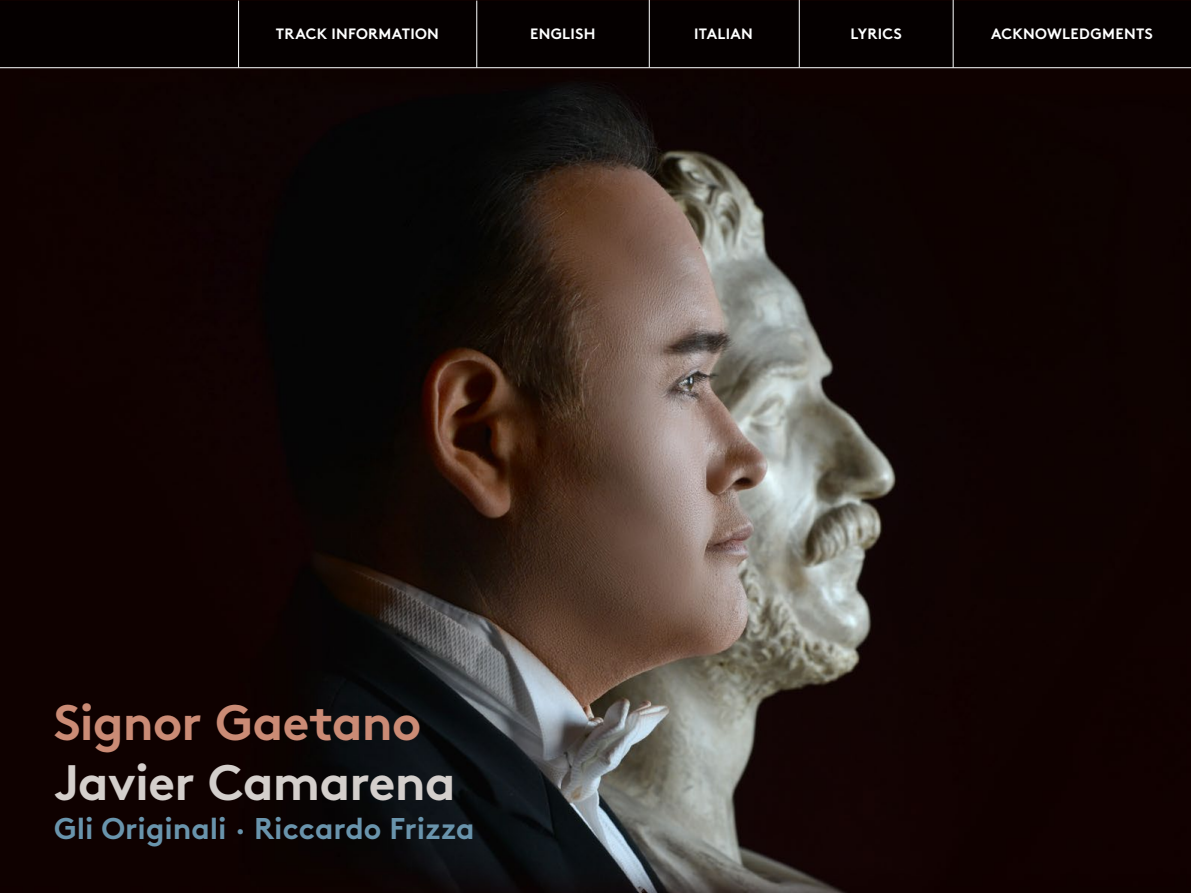
<style>
.page{position:relative;width:1191px;height:893px;background:#fff}
.page>*{position:absolute;margin:0;border:0;box-sizing:border-box;transform-origin:0 0}
.t1{font:700 49.8px "Brown";letter-spacing:-.015em;color:#d4cfcc}
.t2{font:700 49.8px "Brown";letter-spacing:-.01em;color:#cb8b75}
.t3{font:700 30px "Brown";color:#6994ac}
.t4{font:700 15px "Brown";letter-spacing:.02em;color:#fff}
</style>
<div class="page">
<img style="left:0;top:0;width:1191px;height:893px">
<div style="left:0;top:1px;width:1191px;height:67px;background:#050000"></div>
<hr style="left:0;top:67px;width:1191px;height:1px;background:#fff">
<hr style="left:238px;top:1px;width:1px;height:67px;background:#fff">
<hr style="left:476px;top:1px;width:1px;height:67px;background:#fff">
<hr style="left:649px;top:0;width:1px;height:68px;background:#fff">
<hr style="left:799px;top:0;width:1px;height:68px;background:#fff">
<hr style="left:952px;top:0;width:1px;height:68px;background:#fff">
<p class="t4" style="left:276px;top:21px;width:165px">TRACK INFORMATION</p>
<p class="t4" style="left:530px;top:22px;width:67px">ENGLISH</p>
<p class="t4" style="left:694px;top:22px;width:60px">ITALIAN</p>
<p class="t4" style="left:850px;top:22px;width:53px">LYRICS</p>
<p class="t4" style="left:991px;top:22px;width:163px">ACKNOWLEDGMENTS</p>
<h1 class="t2" style="left:54px;top:682px;width:369px">Signor Gaetano</h1>
<h1 class="t1" style="left:54px;top:742px;width:403px">Javier Camarena</h1>
<h2 class="t3" style="left:54px;top:804px;width:422px">Gli Originali · Riccardo Frizza</h2>
</div>
